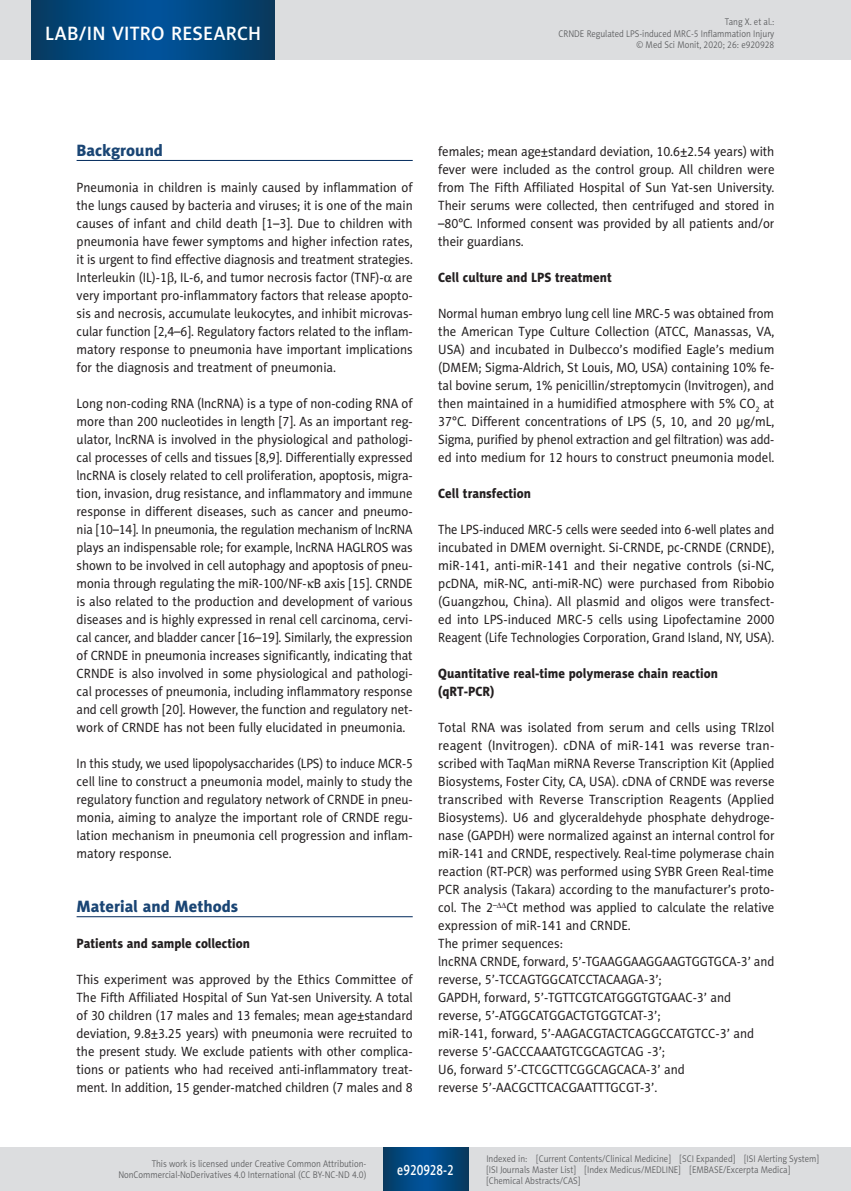
<style>
.page{position:relative;width:851px;height:1191px;background:#fff}
.page>*{position:absolute;margin:0;border:0;box-sizing:border-box;transform-origin:0 0}
.t1{font:19.5px "Naomi Sans EFN Medium";letter-spacing:.015em;color:#fff}
.MSM_Headline_1{font:16.5px "Naomi Sans EFN Heavy";color:#1a4574}
.MSM_e-PAGINA{font:15px "Naomi Sans EFN Medium";color:#fff;scale:.8 1}
.MSM_Body{font:13.5px/18px "Naomi Sans EFN";color:#231f20;text-align:justify;scale:.95 1}
.MSM_Body-2{font:13.5px/18px "Naomi Sans EFN";color:#231f20;text-align:justify;scale:.96 1}
.MSM_Body-3{font:13.5px/18px "Naomi Sans EFN";color:#231f20;text-align:justify;scale:.94 1}
.MSM_Body-4{font:13.5px/18px "Naomi Sans EFN";color:#231f20;text-align:justify;scale:.93 1}
.MSM_Body_no_before{font:13.5px "Naomi Sans EFN";color:#231f20;scale:.95 1}
.MSM_Body-5{font:13.5px/18px "Naomi Sans EFN";color:#231f20;text-align:justify;scale:.92 1}
.MSM_Headline_2{font:13.5px/18px "Naomi Sans EFN Heavy";color:#231f20;scale:.95 1}
.MSM_Body_no_before-2{font:13.5px "Naomi Sans EFN";color:#231f20;scale:.94 1}
.MSM_pagina_sygnatura{font:9.75px/11.2px "Naomi Sans EFN Light";color:#57585a;scale:.9 1}
.MSM_pagina_zywa{font:9.75px/11.2px "Naomi Sans EFN Light";color:#57585a;text-align:right;scale:.9 1}
.s1{font-family:"Standard Sym L"}
</style>
<div class="page">
<hr style="left:77px;top:160px;width:335px;height:1px;background:#00295c">
<hr style="left:77px;top:916px;width:335px;height:1px;background:#00295c">
<div style="left:0;top:1148px;width:850px;height:43px;background:#dcdddf"></div>
<svg style="left:383px;top:1147px;width:85px;height:43px;background:#02477e"></svg>
<div style="left:0;top:0;width:850px;height:60px;background:#dcdddf"></div>
<hr style="left:850px;top:0;width:1px;height:60px;background:#dcdddf">
<svg style="left:32px;top:0;width:242px;height:60px;background:#02477f"></svg>
<h1 class="t1" style="left:45px;top:22px;width:217px">LAB/IN VITRO RESEARCH</h1>
<p class="MSM_pagina_zywa" style="left:558px;top:16px;width:241px">Tang X. et al.:<br>CRNDE Regulated LPS-induced MRC-5 Inflammation Injury</p>
<p class="MSM_pagina_sygnatura" style="left:636px;top:39px;width:154px">© Med Sci Monit, 2020; 26: e920928</p>
<p class="MSM_Headline_1" style="left:77px;top:140px;width:88px">Background</p>
<p class="MSM_Body" style="left:77px;top:178px;width:355px">Pneumonia in children is mainly caused by inflammation of the lungs caused by bacteria and viruses; it is one of the main causes of infant and child death [1–3]. Due to children with pneumonia have fewer symptoms and higher infection rates, it is urgent to find effective diagnosis and treatment strategies.<br>Interleukin (IL)-1<span class="s1">b</span>, IL-6, and tumor necrosis factor (TNF)-<span class="s1">a</span> are very important pro-inflammatory factors that release apopto&shy;sis and necrosis, accumulate leukocytes, and inhibit microvas&shy;cular function [2,4–6]. Regulatory factors related to the inflam&shy;matory response to pneumonia have important implications for the diagnosis and treatment of pneumonia.</p>
<p class="MSM_Body" style="left:77px;top:394px;width:355px">Long non-coding RNA (lncRNA) is a type of non-coding RNA of more than 200 nucleotides in length [7]. As an important reg&shy;ulator, lncRNA is involved in the physiological and pathologi&shy;cal processes of cells and tissues [8,9]. Differentially expressed lncRNA is closely related to cell proliferation, apoptosis, migra&shy;tion, invasion, drug resistance, and inflammatory and immune response in different diseases, such as cancer and pneumo&shy;nia [10–14]. In pneumonia, the regulation mechanism of lncRNA plays an indispensable role; for example, lncRNA HAGLROS was shown to be involved in cell autophagy and apoptosis of pneu&shy;monia through regulating the miR-100/NF-<span class="s1">k</span>B axis [15]. CRNDE is also related to the production and development of various diseases and is highly expressed in renal cell carcinoma, cervi&shy;cal cancer, and bladder cancer [16–19]. Similarly, the expression of CRNDE in pneumonia increases significantly, indicating that CRNDE is also involved in some physiological and pathologi&shy;cal processes of pneumonia, including inflammatory response and cell growth [20]. However, the function and regulatory net&shy;work of CRNDE has not been fully elucidated in pneumonia.</p>
<p class="MSM_Body-5" style="left:77px;top:754px;width:367px">In this study, we used lipopolysaccharides (LPS) to induce MCR-5 cell line to construct a pneumonia model, mainly to study the regulatory function and regulatory network of CRNDE in pneu&shy;monia, aiming to analyze the important role of CRNDE regu&shy;lation mechanism in pneumonia cell progression and inflam&shy;matory response.</p>
<p class="MSM_Headline_1" style="left:77px;top:896px;width:163px">Material and Methods</p>
<p class="MSM_Headline_2" style="left:77px;top:934px;width:184px">Patients and sample collection</p>
<p class="MSM_Body-2" style="left:77px;top:970px;width:351px">This experiment was approved by the Ethics Committee of The Fifth Affiliated Hospital of Sun Yat-sen University. A total of 30 children (17 males and 13 females; mean age±standard deviation, 9.8±3.25 years) with pneumonia were recruited to the present study. We exclude patients with other complica&shy;tions or patients who had received anti-inflammatory treat&shy;ment. In addition, 15 gender-matched children (7 males and 8</p>
<p class="MSM_Body" style="left:438px;top:142px;width:355px">females; mean age±standard deviation, 10.6±2.54 years) with fever were included as the control group. All children were from The Fifth Affiliated Hospital of Sun Yat-sen University.<br>Their serums were collected, then centrifuged and stored in –80°C. Informed consent was provided by all patients and/or their guardians.</p>
<p class="MSM_Headline_2" style="left:438px;top:268px;width:184px">Cell culture and LPS treatment</p>
<p class="MSM_Body-3" style="left:438px;top:304px;width:359px">Normal human embryo lung cell line MRC-5 was obtained from the American Type Culture Collection (ATCC, Manassas, VA, USA) and incubated in Dulbecco’s modified Eagle’s medium (DMEM; Sigma-Aldrich, St Louis, MO, USA) containing 10% fe&shy;tal bovine serum, 1% penicillin/streptomycin (Invitrogen), and then maintained in a humidified atmosphere with 5% CO<sub>2</sub> at 37°C. Different concentrations of LPS (5, 10, and 20 μg/mL, Sigma, purified by phenol extraction and gel filtration) was add&shy;ed into medium for 12 hours to construct pneumonia model.</p>
<p class="MSM_Headline_2" style="left:438px;top:484px;width:99px">Cell transfection</p>
<p class="MSM_Body-4" style="left:438px;top:520px;width:363px">The LPS-induced MRC-5 cells were seeded into 6-well plates and incubated in DMEM overnight. Si-CRNDE, pc-CRNDE (CRNDE), miR-141, anti-miR-141 and their negative controls (si-NC, pcDNA, miR-NC, anti-miR-NC) were purchased from Ribobio (Guangzhou, China). All plasmid and oligos were transfect&shy;ed into LPS-induced MRC-5 cells using Lipofectamine 2000<br>Reagent (Life Technologies Corporation, Grand Island, NY, USA).</p>
<p class="MSM_Headline_2" style="left:438px;top:664px;width:296px">Quantitative real-time polymerase chain reaction (qRT-PCR)</p>
<p class="MSM_Body-2" style="left:438px;top:718px;width:352px">Total RNA was isolated from serum and cells using TRIzol reagent (Invitrogen). cDNA of miR-141 was reverse tran&shy;scribed with TaqMan miRNA Reverse Transcription Kit (Applied Biosystems, Foster City, CA, USA). cDNA of CRNDE was reverse transcribed with Reverse Transcription Reagents (Applied Biosystems). U6 and glyceraldehyde phosphate dehydroge&shy;nase (GAPDH) were normalized against an internal control for miR-141 and CRNDE, respectively. Real-time polymerase chain reaction (RT-PCR) was performed using SYBR Green Real-time PCR analysis (Takara) according to the manufacturer’s proto&shy;col. The 2<sup>–</sup><sup>DD</sup>Ct method was applied to calculate the relative expression of miR-141 and CRNDE.</p>
<p class="MSM_Body_no_before" style="left:438px;top:935px;width:133px">The primer sequences:</p>
<p class="MSM_Body_no_before-2" style="left:438px;top:953px;width:359px">lncRNA CRNDE, forward, 5’-TGAAGGAAGGAAGTGGTGCA-3’ and</p>
<p class="MSM_Body_no_before" style="left:438px;top:971px;width:237px">reverse, 5’-TCCAGTGGCATCCTACAAGA-3’;</p>
<p class="MSM_Body_no_before" style="left:438px;top:989px;width:310px">GAPDH, forward, 5’-TGTTCGTCATGGGTGTGAAC-3’ and</p>
<p class="MSM_Body_no_before" style="left:438px;top:1007px;width:235px">reverse, 5’-ATGGCATGGACTGTGGTCAT-3’;</p>
<p class="MSM_Body_no_before" style="left:438px;top:1025px;width:334px">miR-141, forward, 5’-AAGACGTACTCAGGCCATGTCC-3’ and</p>
<p class="MSM_Body_no_before" style="left:438px;top:1043px;width:240px">reverse 5’-GACCCAAATGTCGCAGTCAG -3’;</p>
<p class="MSM_Body_no_before" style="left:438px;top:1061px;width:261px">U6, forward 5’-CTCGCTTCGGCAGCACA-3’ and</p>
<p class="MSM_Body_no_before" style="left:438px;top:1079px;width:232px">reverse 5’-AACGCTTCACGAATTTGCGT-3’.</p>
<p class="MSM_pagina_sygnatura" style="left:118px;top:1158px;width:277px;text-align:right">This work is licensed under Creative Common Attribution-<br>NonCommercial-NoDerivatives 4.0 International (CC BY-NC-ND 4.0)</p>
<p class="MSM_e-PAGINA" style="left:397px;top:1160px;width:72px">e920928-2</p>
<p class="MSM_pagina_sygnatura" style="left:486px;top:1152px;width:371px">Indexed in: [Current Contents/Clinical Medicine] [SCI Expanded] [ISI Alerting System] [ISI Journals Master List] [Index Medicus/MEDLINE] [EMBASE/Excerpta Medica] [Chemical Abstracts/CAS]</p>
</div>
